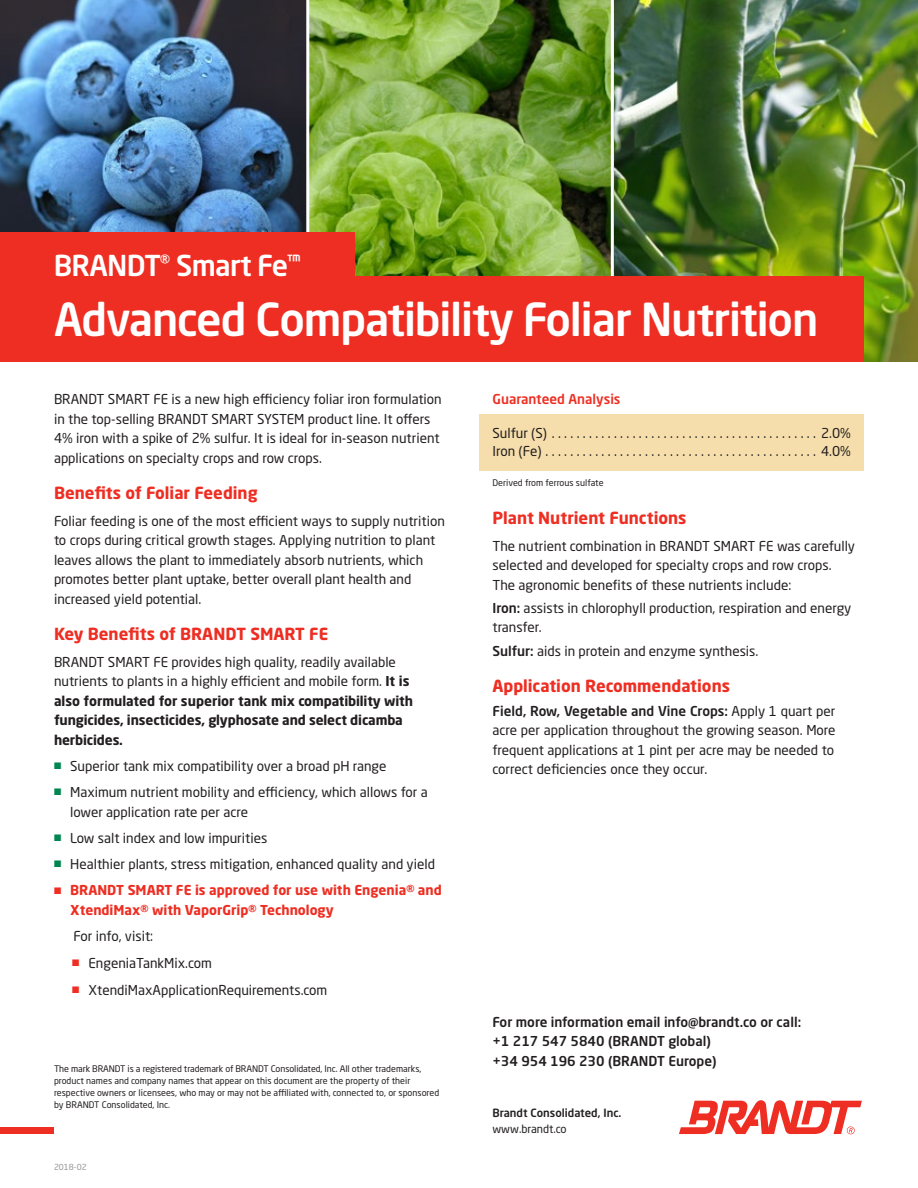
<style>
.page{position:relative;width:918px;height:1188px;background:#fff}
.page>*{position:absolute;margin:0;border:0;box-sizing:border-box;transform-origin:0 0}
.t1{font:500 45px "Neo Sans Pro";letter-spacing:-.025em;color:#fff}
.t2{font:500 28.5px "Neo Sans Pro";letter-spacing:-.025em;color:#fff}
.t3{font:700 16.5px "Neo Sans Pro";color:#ee2e22}
.t4{font:13.5px/19.5px "Neo Sans Pro";color:#231f20}
.t5{font:700 13.5px/19.5px "Neo Sans Pro";letter-spacing:-.01em;color:#231f20}
.t6{font:500 13.5px/19.5px "Neo Sans Pro";color:#231f20}
.t7{font:700 13.5px/19.5px "Neo Sans Pro";color:#ee2e22}
.t8{font:500 13.5px "Neo Sans Pro";color:#ee2e22}
.t9{font:500 11.25px "Neo Sans Pro";color:#231f20}
.t10{font:11.25px "Neo Sans Pro";color:#231f20}
.t11{font:9px/12px "Neo Sans Pro";color:#231f20}
.t12{font:8.25px "Neo Sans Pro";color:#939598}
.s1{font-weight:400}
.s2{color:#008751}
.s3{color:#ee2e22}
.s4{font-weight:500}
</style>
<div class="page">
<img style="left:614px;top:0;width:304px;height:362px">
<img style="left:0;top:0;width:306px;height:232px">
<img style="left:309px;top:0;width:302px;height:276px">
<div style="left:0;top:1128px;width:54px;height:6px;background:#ee2e22"></div>
<svg style="left:679px;top:1100px;width:183px;height:34px"></svg>
<div style="left:0;top:276px;width:864px;height:86px;background:#ee2e22"></div>
<div style="left:0;top:232px;width:355px;height:60px;background:#ee2e22"></div>
<div style="left:479px;top:414px;width:385px;height:57px;background:#f5deab"></div>
<h2 class="t2" style="left:54px;top:248px;width:249px">BRANDT<sup>®</sup> Smart Fe<sup>™</sup></h2>
<h1 class="t1" style="left:54px;top:291px;width:766px">Advanced Compatibility Foliar Nutrition</h1>
<p class="t4" style="left:54px;top:389px;width:389px">BRANDT SMART FE is a new high efficiency foliar iron formulation in the top-selling BRANDT SMART SYSTEM product line. It offers 4% iron with a spike of 2% sulfur. It is ideal for in-season nutrient applications on specialty crops and row crops.</p>
<p class="t3" style="left:54px;top:483px;width:205px">Benefits of Foliar Feeding</p>
<p class="t4" style="left:54px;top:511px;width:392px">Foliar feeding is one of the most efficient ways to supply nutrition to crops during critical growth stages. Applying nutrition to plant leaves allows the plant to immediately absorb nutrients, which promotes better plant uptake, better overall plant health and increased yield potential.</p>
<p class="t3" style="left:54px;top:624px;width:276px">Key Benefits of BRANDT SMART FE</p>
<p class="t5" style="left:54px;top:652px;width:361px"><span class="s1">BRANDT SMART FE provides high quality, readily available nutrients to plants in a highly efficient and mobile form.</span> It is also formulated for superior tank mix compatibility with fungicides, insecticides, glyphosate and select dicamba herbicides.</p>
<p class="t4" style="left:54px;top:756px;width:334px"><span class="s2">■</span> Superior tank mix compatibility over a broad pH range</p>
<p class="t4" style="left:70px;top:782px;width:359px;text-indent:-16px"><span class="s2">■</span> Maximum nutrient mobility and efficiency, which allows for a lower application rate per acre</p>
<p class="t4" style="left:54px;top:828px;width:215px"><span class="s2">■</span> Low salt index and low impurities</p>
<p class="t4" style="left:54px;top:854px;width:383px"><span class="s2">■</span> Healthier plants, stress mitigation, enhanced quality and yield</p>
<p class="t7" style="left:70px;top:880px;width:373px;text-indent:-16px">■ BRANDT SMART FE is approved for use with Engenia® and<br>XtendiMax® with VaporGrip® Technology</p>
<p class="t4" style="left:74px;top:926px;width:81px">For info, visit:</p>
<p class="t4" style="left:72px;top:953px;width:141px"><span class="s3">■</span> EngeniaTankMix.com</p>
<p class="t4" style="left:72px;top:980px;width:257px"><span class="s3">■</span> XtendiMaxApplicationRequirements.com</p>
<p class="t11" style="left:54px;top:1063px;width:387px">The mark BRANDT is a registered trademark of BRANDT Consolidated, Inc. All other trademarks, product names and company names that appear on this document are the property of their respective owners or licensees, who may or may not be affiliated with, connected to, or sponsored by BRANDT Consolidated, Inc.</p>
<p class="t12" style="left:54px;top:1162px;width:34px">2018-02</p>
<p class="t8" style="left:492px;top:391px;width:130px">Guaranteed Analysis</p>
<p class="t4" style="left:492px;top:423px;width:59px">Sulfur (S) ............................................</p>
<p class="t4" style="left:821px;top:423px;width:31px">2.0%</p>
<p class="t4" style="left:492px;top:441px;width:54px">Iron (Fe) .............................................</p>
<p class="t4" style="left:821px;top:441px;width:31px">4.0%</p>
<p class="t11" style="left:492px;top:476px;width:113px">Derived from ferrous sulfate</p>
<p class="t3" style="left:492px;top:508px;width:196px">Plant Nutrient Functions</p>
<p class="t4" style="left:492px;top:536px;width:364px">The nutrient combination in BRANDT SMART FE was carefully selected and developed for specialty crops and row crops.<br>The agronomic benefits of these nutrients include:</p>
<p class="t4" style="left:492px;top:598px;width:360px"><span class="s4">Iron:</span> assists in chlorophyll production, respiration and energy transfer.</p>
<p class="t4" style="left:492px;top:641px;width:268px"><span class="s4">Sulfur:</span> aids in protein and enzyme synthesis.</p>
<p class="t3" style="left:492px;top:676px;width:239px">Application Recommendations</p>
<p class="t4" style="left:492px;top:701px;width:345px;text-align:justify"><span class="s4">Field, Row, Vegetable and Vine Crops:</span> Apply 1 quart per acre per application throughout the growing season. More frequent applications at 1 pint per acre may be needed to correct deficiencies once they occur.</p>
<p class="t6" style="left:492px;top:1012px;width:310px">For more information email info@brandt.co or call: +1 217 547 5840 (BRANDT global)<br>+34 954 196 230 (BRANDT Europe)</p>
<p class="t9" style="left:492px;top:1106px;width:131px">Brandt Consolidated, Inc.</p>
<p class="t10" style="left:492px;top:1122px;width:76px">www.brandt.co</p>
</div>
